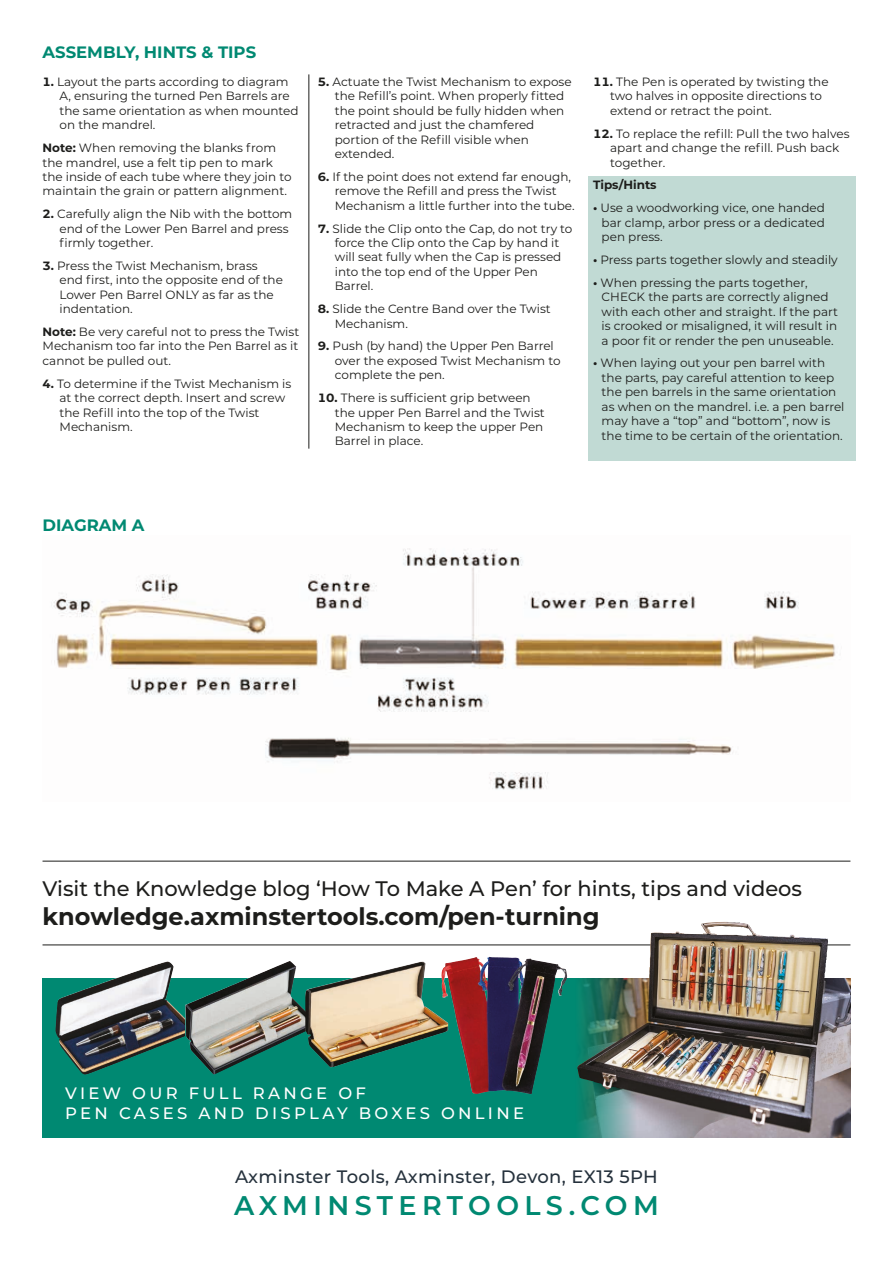
<style>
.page{position:relative;width:893px;height:1263px;background:#fff}
.page>*{position:absolute;margin:0;border:0;box-sizing:border-box;transform-origin:0 0}
.t1{font:600 27px "Montserrat";letter-spacing:.2em;color:#008972}
.t2{font:700 24px "Montserrat";color:#1d1d1b}
.t3{font:500 21px "Montserrat";color:#1d1d1b}
.t4{font:500 18px "Montserrat";letter-spacing:.02em;color:#25313c}
.t5{font:500 16.5px/19.8px "Montserrat";letter-spacing:.2em;color:#fff}
.Sub_Heading{font:700 16.5px "Montserrat";color:#008972}
.PKP_Standard_Body_Te{font:12px/14.4px "Montserrat";color:#1d1d1b}
.PKP_Standard_Body_Te-2{font:700 12px "Montserrat";color:#1d1d1b}
.s1{font-weight:700}
</style>
<div class="page">
<hr style="left:43px;top:944px;width:807px;height:1px;background:#1d1d1b">
<svg style="left:43px;top:978px;width:532px;height:159px;background:#2b7a6d"></svg>
<img style="left:575px;top:978px;width:275px;height:159px">
<img style="left:98px;top:961px;width:69px;height:24px">
<img style="left:250px;top:961px;width:39px;height:17px">
<img style="left:305px;top:961px;width:143px;height:106px">
<img style="left:577px;top:922px;width:144px;height:151px">
<img style="left:451px;top:957px;width:38px;height:8px">
<hr style="left:43px;top:861px;width:807px;height:1px;background:#1d1d1b">
<div style="left:588px;top:176px;width:268px;height:285px;background:#c1dad4"></div>
<hr style="left:309px;top:74px;width:1px;height:375px;background:#1d1d1b">
<img style="left:53px;top:548px;width:783px;height:242px">
<p class="Sub_Heading" style="left:43px;top:41px;width:215px">ASSEMBLY, HINTS &amp; TIPS</p>
<p class="PKP_Standard_Body_Te" style="left:60px;top:74px;width:241px;text-indent:-17px"><span class="s1">1.</span> Layout the parts according to diagram<br>A, ensuring the turned Pen Barrels are the same orientation as when mounted on the mandrel.</p>
<p class="PKP_Standard_Body_Te" style="left:43px;top:140px;width:250px"><span class="s1">Note:</span> When removing the blanks from the mandrel, use a felt tip pen to mark the inside of each tube where they join to maintain the grain or pattern alignment.</p>
<p class="PKP_Standard_Body_Te" style="left:60px;top:206px;width:234px;text-indent:-17px"><span class="s1">2.</span> Carefully align the Nib with the bottom end of the Lower Pen Barrel and press firmly together.</p>
<p class="PKP_Standard_Body_Te" style="left:60px;top:258px;width:225px;text-indent:-17px"><span class="s1">3.</span> Press the Twist Mechanism, brass end first, into the opposite end of the<br>Lower Pen Barrel ONLY as far as the indentation.</p>
<p class="PKP_Standard_Body_Te" style="left:43px;top:324px;width:258px;text-align:justify"><span class="s1">Note:</span> Be very careful not to press the Twist Mechanism too far into the Pen Barrel as it cannot be pulled out.</p>
<p class="PKP_Standard_Body_Te" style="left:60px;top:376px;width:233px;text-indent:-17px"><span class="s1">4.</span> To determine if the Twist Mechanism is at the correct depth. Insert and screw the Refill into the top of the Twist<br>Mechanism.</p>
<p class="PKP_Standard_Body_Te" style="left:335px;top:74px;width:238px;text-indent:-17px"><span class="s1">5.</span> Actuate the Twist Mechanism to expose the Refill’s point. When properly fitted the point should be fully hidden when retracted and just the chamfered portion of the Refill visible when extended.</p>
<p class="PKP_Standard_Body_Te" style="left:335px;top:169px;width:241px;text-indent:-17px"><span class="s1">6.</span> If the point does not extend far enough, remove the Refill and press the Twist<br>Mechanism a little further into the tube.</p>
<p class="PKP_Standard_Body_Te" style="left:335px;top:221px;width:239px;text-indent:-17px"><span class="s1">7.</span> Slide the Clip onto the Cap, do not try to force the Clip onto the Cap by hand it will seat fully when the Cap is pressed into the top end of the Upper Pen<br>Barrel.</p>
<p class="PKP_Standard_Body_Te" style="left:335px;top:301px;width:217px;text-indent:-17px"><span class="s1">8.</span> Slide the Centre Band over the Twist<br>Mechanism.</p>
<p class="PKP_Standard_Body_Te" style="left:335px;top:339px;width:227px;text-indent:-17px"><span class="s1">9.</span> Push (by hand) the Upper Pen Barrel over the exposed Twist Mechanism to complete the pen.</p>
<p class="PKP_Standard_Body_Te" style="left:335px;top:390px;width:211px;text-indent:-17px"><span class="s1">10.</span> There is sufficient grip between the upper Pen Barrel and the Twist<br>Mechanism to keep the upper Pen<br>Barrel in place.</p>
<p class="PKP_Standard_Body_Te" style="left:610px;top:74px;width:220px;text-indent:-17px"><span class="s1">11.</span> The Pen is operated by twisting the two halves in opposite directions to extend or retract the point.</p>
<p class="PKP_Standard_Body_Te" style="left:610px;top:126px;width:241px;text-indent:-17px"><span class="s1">12.</span> To replace the refill: Pull the two halves apart and change the refill. Push back together.</p>
<p class="PKP_Standard_Body_Te-2" style="left:593px;top:177px;width:65px">Tips/Hints</p>
<p class="PKP_Standard_Body_Te" style="left:602px;top:200px;width:225px;text-align:justify;text-indent:-9px"><span class="s1">•</span> Use a woodworking vice, one handed bar clamp, arbor press or a dedicated pen press.</p>
<p class="PKP_Standard_Body_Te" style="left:593px;top:252px;width:246px"><span class="s1">•</span> Press parts together slowly and steadily</p>
<p class="PKP_Standard_Body_Te" style="left:602px;top:275px;width:238px;text-indent:-9px"><span class="s1">•</span> When pressing the parts together, CHECK the parts are correctly aligned with each other and straight. If the part is crooked or misaligned, it will result in a poor fit or render the pen unuseable.</p>
<p class="PKP_Standard_Body_Te" style="left:602px;top:356px;width:244px;text-indent:-9px"><span class="s1">•</span> When laying out your pen barrel with the parts, pay careful attention to keep the pen barrels in the same orientation as when on the mandrel. i.e. a pen barrel may have a “top” and “bottom”, now is the time to be certain of the orientation.</p>
<p class="Sub_Heading" style="left:43px;top:513px;width:104px">DIAGRAM A</p>
<h3 class="t3" style="left:43px;top:874px;width:761px">Visit the Knowledge blog ‘How To Make A Pen’ for hints, tips and videos</h3>
<h2 class="t2" style="left:43px;top:899px;width:559px">knowledge.axminstertools.com/pen-turning</h2>
<h3 class="t5" style="left:65px;top:1083px;width:460px">VIEW OUR FULL RANGE OF<br>PEN CASES AND DISPLAY BOXES ONLINE</h3>
<h3 class="t4" style="left:235px;top:1164px;width:424px">Axminster Tools, Axminster, Devon, EX13 5PH</h3>
<h1 class="t1" style="left:234px;top:1186px;width:426px">AXMINSTERTOOLS.COM</h1>
</div>
